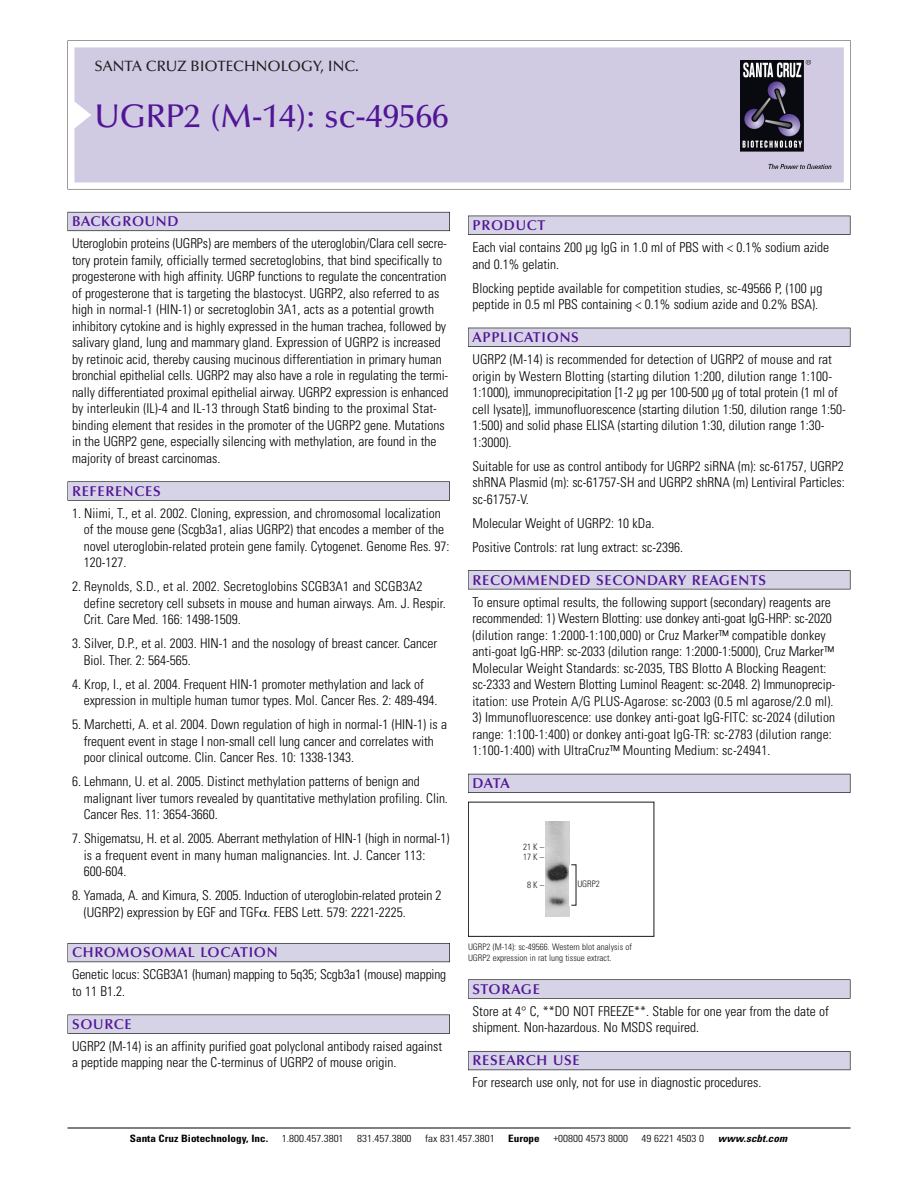
<style>
.page{position:relative;width:918px;height:1188px;background:#fff}
.page>*{position:absolute;margin:0;border:0;box-sizing:border-box;transform-origin:0 0}
.t1{font:500 33px "Optima";color:#511695}
.t2{font:500 15px "Optima";color:#231f20}
.t3{font:600 14.25px "Optima";letter-spacing:.05em;color:#511695}
.t4{font:300 condensed 13.5px/16.5px "Univers";color:#000}
.t5{font:300 condensed 10.2px "Univers";color:#000;scale:1.1 1}
.t6{font:700 condensed 10.2px "Univers";color:#000;scale:1.1 1}
.t7{font:italic 700 condensed 10.2px "Univers";letter-spacing:.005em;color:#000;scale:1.1 1}
.t8{font:9px/10.5px "Univers Condensed Light+KATNYN";color:#191919}
</style>
<div class="page">
<svg style="left:68px;top:40px;width:783px;height:149px"></svg>
<div style="left:74px;top:47px;width:770px;height:135px;background:#d1cae3"></div>
<img style="left:741px;top:60px;width:90px;height:108px">
<div style="left:68px;top:212px;width:382px;height:19px;background:#66646e"></div>
<div style="left:68px;top:212px;width:381px;height:18px;background:#d7d3e7"></div>
<div style="left:68px;top:481px;width:382px;height:20px;background:#616161"></div>
<div style="left:68px;top:482px;width:381px;height:18px;background:#d7d3e7"></div>
<div style="left:68px;top:943px;width:382px;height:19px;background:#5b5961"></div>
<div style="left:68px;top:944px;width:381px;height:18px;background:#d7d3e7"></div>
<div style="left:68px;top:1015px;width:382px;height:19px;background:#575759"></div>
<div style="left:68px;top:1015px;width:381px;height:18px;background:#d7d3e7"></div>
<div style="left:468px;top:216px;width:382px;height:19px;background:#525155"></div>
<div style="left:468px;top:216px;width:382px;height:18px;background:#d7d3e7"></div>
<div style="left:468px;top:328px;width:382px;height:19px;background:#515055"></div>
<div style="left:468px;top:328px;width:382px;height:18px;background:#d7d3e7"></div>
<div style="left:468px;top:570px;width:382px;height:19px;background:#545357"></div>
<div style="left:468px;top:571px;width:382px;height:18px;background:#d7d3e7"></div>
<div style="left:468px;top:774px;width:382px;height:19px;background:#54535a"></div>
<div style="left:468px;top:774px;width:382px;height:18px;background:#d7d3e7"></div>
<div style="left:468px;top:979px;width:382px;height:20px;background:#666"></div>
<div style="left:468px;top:980px;width:382px;height:18px;background:#d7d3e7"></div>
<div style="left:468px;top:1051px;width:382px;height:19px;background:#5b5961"></div>
<div style="left:468px;top:1052px;width:382px;height:18px;background:#d7d3e7"></div>
<hr style="left:68px;top:1128px;width:782px;height:1px;background:#000">
<div style="left:468px;top:802px;width:186px;height:135px;border:1px solid #191919"></div>
<img style="left:545px;top:822px;width:25px;height:95px">
<p class="t2" style="left:94px;top:61px;width:266px">SANTA CRUZ BIOTECHNOLOGY, INC.</p>
<h1 class="t1" style="left:94px;top:103px;width:356px">UGRP2 (M-14): sc-49566</h1>
<p class="t3" style="left:72px;top:216px;width:108px">BACKGROUND</p>
<p class="t4" style="left:72px;top:236px;width:378px">Uteroglobin proteins (UGRPs) are members of the uteroglobin/Clara cell secre&shy;tory protein family, officially termed secretoglobins, that bind specifically to progesterone with high affinity. UGRP functions to regulate the concentration of progesterone that is targeting the blastocyst. UGRP2, also referred to as high in normal-1 (HIN-1) or secretoglobin 3A1, acts as a potential growth inhibitory cytokine and is highly expressed in the human trachea, followed by salivary gland, lung and mammary gland. Expression of UGRP2 is increased by retinoic acid, thereby causing mucinous differentiation in primary human bronchial epithelial cells. UGRP2 may also have a role in regulating the termi&shy;nally differentiated proximal epithelial airway. UGRP2 expression is enhanced by interleukin (IL)-4 and IL-13 through Stat6 binding to the proximal Stat&shy;binding element that resides in the promoter of the UGRP2 gene. Mutations in the UGRP2 gene, especially silencing with methylation, are found in the majority of breast carcinomas.</p>
<p class="t3" style="left:72px;top:485px;width:90px">REFERENCES</p>
<p class="t4" style="left:84px;top:506px;width:367px;text-indent:-12px">1. Niimi, T., et al. 2002. Cloning, expression, and chromosomal localization of the mouse gene (Scgb3a1, alias UGRP2) that encodes a member of the novel uteroglobin-related protein gene family. Cytogenet. Genome Res. 97:<br>120-127.</p>
<p class="t4" style="left:84px;top:580px;width:364px;text-indent:-12px">2. Reynolds, S.D., et al. 2002. Secretoglobins SCGB3A1 and SCGB3A2 define secretory cell subsets in mouse and human airways. Am. J. Respir.<br>Crit. Care Med. 166: 1498-1509.</p>
<p class="t4" style="left:84px;top:637px;width:355px;text-indent:-12px">3. Silver, D.P., et al. 2003. HIN-1 and the nosology of breast cancer. Cancer<br>Biol. Ther. 2: 564-565.</p>
<p class="t4" style="left:84px;top:677px;width:355px;text-indent:-12px">4. Krop, I., et al. 2004. Frequent HIN-1 promoter methylation and lack of expression in multiple human tumor types. Mol. Cancer Res. 2: 489-494.</p>
<p class="t4" style="left:84px;top:718px;width:365px;text-indent:-12px">5. Marchetti, A. et al. 2004. Down regulation of high in normal-1 (HIN-1) is a frequent event in stage I non-small cell lung cancer and correlates with poor clinical outcome. Clin. Cancer Res. 10: 1338-1343.</p>
<p class="t4" style="left:84px;top:775px;width:366px;text-indent:-12px">6. Lehmann, U. et al. 2005. Distinct methylation patterns of benign and malignant liver tumors revealed by quantitative methylation profiling. Clin.<br>Cancer Res. 11: 3654-3660.</p>
<p class="t4" style="left:84px;top:832px;width:367px;text-indent:-12px">7. Shigematsu, H. et al. 2005. Aberrant methylation of HIN-1 (high in normal-1) is a frequent event in many human malignancies. Int. J. Cancer 113:<br>600-604.</p>
<p class="t4" style="left:84px;top:889px;width:359px;text-indent:-12px">8. Yamada, A. and Kimura, S. 2005. Induction of uteroglobin-related protein 2 (UGRP2) expression by EGF and TGF . FEBS Lett. 579: 2221-2225.</p>
<p class="t3" style="left:72px;top:947px;width:207px">CHROMOSOMAL LOCATION</p>
<p class="t4" style="left:72px;top:968px;width:376px">Genetic locus: SCGB3A1 (human) mapping to 5q35; Scgb3a1 (mouse) mapping to 11 B1.2.</p>
<p class="t3" style="left:72px;top:1018px;width:61px">SOURCE</p>
<p class="t4" style="left:72px;top:1039px;width:372px">UGRP2 (M-14) is an affinity purified goat polyclonal antibody raised against a peptide mapping near the C-terminus of UGRP2 of mouse origin.</p>
<p class="t3" style="left:473px;top:219px;width:74px">PRODUCT</p>
<p class="t4" style="left:473px;top:240px;width:358px">Each vial contains 200 µg IgG in 1.0 ml of PBS with &lt; 0.1% sodium azide and 0.1% gelatin.</p>
<p class="t4" style="left:473px;top:281px;width:351px">Blocking peptide available for competition studies, sc-49566 P, (100 µg peptide in 0.5 ml PBS containing &lt; 0.1% sodium azide and 0.2% BSA).</p>
<p class="t3" style="left:473px;top:332px;width:108px">APPLICATIONS</p>
<p class="t4" style="left:473px;top:352px;width:375px">UGRP2 (M-14) is recommended for detection of UGRP2 of mouse and rat origin by Western Blotting (starting dilution 1:200, dilution range 1:100- 1:1000), immunoprecipitation [1-2 µg per 100-500 µg of total protein (1 ml of cell lysate)], immunofluorescence (starting dilution 1:50, dilution range 1:50- 1:500) and solid phase ELISA (starting dilution 1:30, dilution range 1:30- 1:3000).</p>
<p class="t4" style="left:473px;top:459px;width:374px;text-align:justify">Suitable for use as control antibody for UGRP2 siRNA (m): sc-61757, UGRP2 shRNA Plasmid (m): sc-61757-SH and UGRP2 shRNA (m) Lentiviral Particles: sc-61757-V.</p>
<p class="t4" style="left:473px;top:512px;width:212px;line-height:24px">Molecular Weight of UGRP2: 10 kDa.<br>Positive Controls: rat lung extract: sc-2396.</p>
<p class="t3" style="left:473px;top:574px;width:295px">RECOMMENDED SECONDARY REAGENTS</p>
<p class="t4" style="left:473px;top:595px;width:364px">To ensure optimal results, the following support (secondary) reagents are recommended: 1) Western Blotting: use donkey anti-goat IgG-HRP: sc-2020 (dilution range: 1:2000-1:100,000) or Cruz Marker™ compatible donkey anti-goat IgG-HRP: sc-2033 (dilution range: 1:2000-1:5000), Cruz Marker™ Molecular Weight Standards: sc-2035, TBS Blotto A Blocking Reagent: sc-2333 and Western Blotting Luminol Reagent: sc-2048. 2) Immunoprecip&shy;itation: use Protein A/G PLUS-Agarose: sc-2003 (0.5 ml agarose/2.0 ml).</p>
<p class="t4" style="left:473px;top:710px;width:364px">3) Immunofluorescence: use donkey anti-goat IgG-FITC: sc-2024 (dilution range: 1:100-1:400) or donkey anti-goat IgG-TR: sc-2783 (dilution range:<br>1:100-1:400) with UltraCruz™ Mounting Medium: sc-24941.</p>
<p class="t3" style="left:473px;top:778px;width:39px">DATA</p>
<p class="t8" style="left:523px;top:843px;width:22px;line-height:9.8px">21K–<br>17K–</p>
<p class="t8" style="left:527px;top:881px;width:18px">8K–</p>
<p class="t8" style="left:577px;top:880px;width:24px">UGRP2</p>
<p class="t8" style="left:468px;top:943px;width:165px">UGRP2 (M-14): sc-49566. Western blot analysis of<br>UGRP2 expression in rat lung tissue extract.</p>
<p class="t3" style="left:473px;top:983px;width:69px">STORAGE</p>
<p class="t4" style="left:473px;top:1004px;width:358px">Store at 4° C, **DO NOT FREEZE**. Stable for one year from the date of shipment. Non-hazardous. No MSDS required.</p>
<p class="t3" style="left:473px;top:1055px;width:109px">RESEARCH USE</p>
<p class="t4" style="left:473px;top:1076px;width:290px">For research use only, not for use in diagnostic procedures.</p>
<p class="t6" style="left:130px;top:1135px;width:127px">Santa Cruz Biotechnology, Inc.</p>
<p class="t5" style="left:282px;top:1135px;width:58px">1.800.457.3801</p>
<p class="t5" style="left:357px;top:1135px;width:51px">831.457.3800</p>
<p class="t5" style="left:425px;top:1135px;width:65px">fax 831.457.3801</p>
<p class="t6" style="left:508px;top:1135px;width:30px">Europe</p>
<p class="t5" style="left:553px;top:1135px;width:69px">+00800 4573 8000</p>
<p class="t5" style="left:642px;top:1135px;width:58px">49 6221 4503 0</p>
<p class="t7" style="left:718px;top:1135px;width:64px">www.scbt.com</p>
</div>
